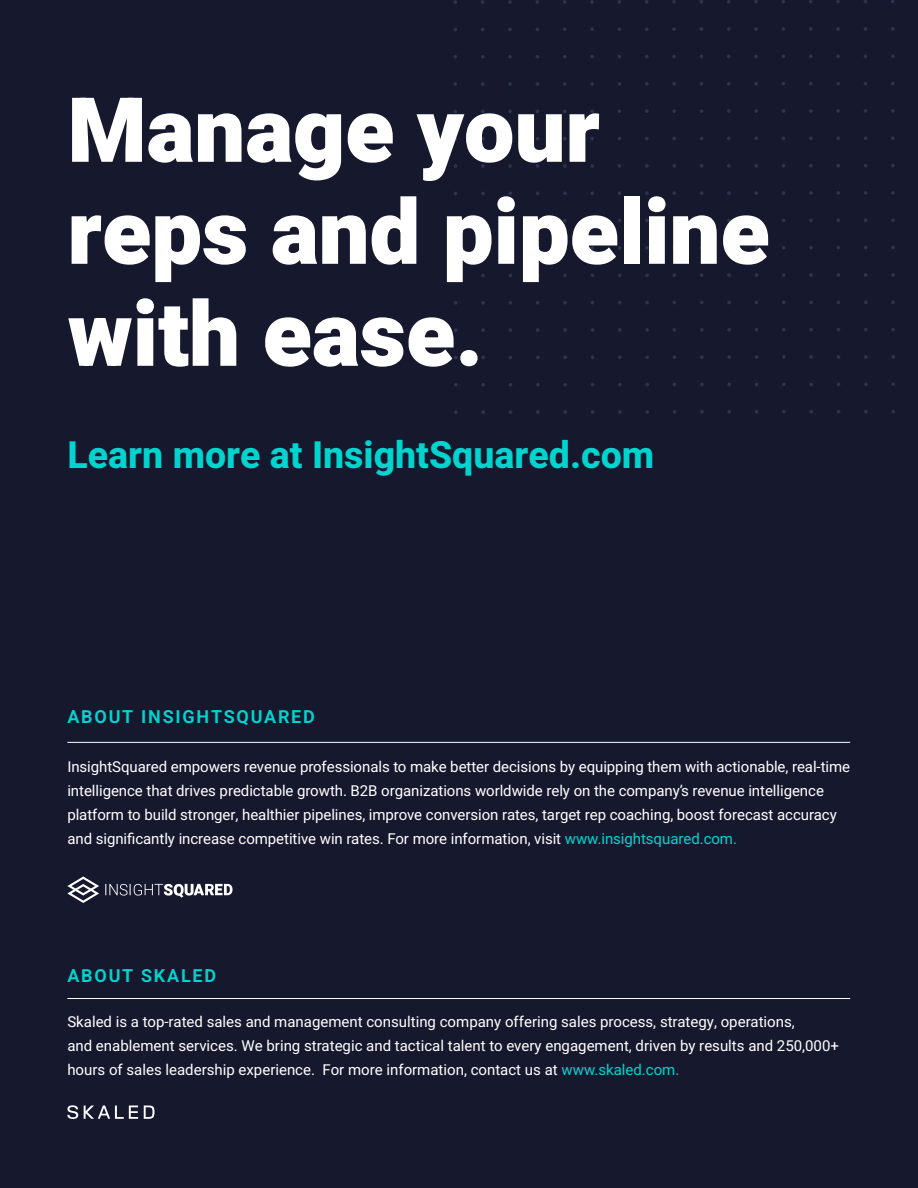
<style>
.page{position:relative;width:918px;height:1188px;background:#16192e}
.page>*{position:absolute;margin:0;border:0;box-sizing:border-box;transform-origin:0 0}
.t1{font:900 90px/102px "Heebo";color:#fff}
.t2{font:800 37.5px "Heebo";color:#01d4cf}
.t3{font:600 18px "Heebo";letter-spacing:.1em;color:#01d4cf}
.t4{font:15px/24px "Heebo";letter-spacing:-.005em;color:#fff}
.s1{color:#01d4cf}
</style>
<div class="page">
<svg style="left:67px;top:1105px;width:87px;height:14px"></svg>
<svg style="left:105px;top:884px;width:128px;height:14px"></svg>
<svg style="left:67px;top:876px;width:32px;height:27px"></svg>
<hr style="left:67px;top:742px;width:783px;height:1px;background:#fff">
<hr style="left:67px;top:998px;width:783px;height:1px;background:#fff">
<svg style="left:672px;top:0;width:4px;height:4px"></svg>
<svg style="left:590px;top:0;width:4px;height:4px"></svg>
<svg style="left:535px;top:0;width:4px;height:4px"></svg>
<svg style="left:508px;top:0;width:4px;height:4px"></svg>
<svg style="left:453px;top:0;width:4px;height:4px"></svg>
<svg style="left:754px;top:0;width:4px;height:4px"></svg>
<svg style="left:836px;top:0;width:4px;height:3px"></svg>
<svg style="left:672px;top:27px;width:4px;height:4px"></svg>
<svg style="left:645px;top:27px;width:4px;height:4px"></svg>
<svg style="left:590px;top:27px;width:4px;height:4px"></svg>
<svg style="left:727px;top:27px;width:4px;height:4px"></svg>
<svg style="left:754px;top:27px;width:4px;height:4px"></svg>
<svg style="left:782px;top:27px;width:3px;height:4px"></svg>
<svg style="left:809px;top:27px;width:4px;height:4px"></svg>
<svg style="left:836px;top:27px;width:4px;height:4px"></svg>
<svg style="left:891px;top:27px;width:4px;height:4px"></svg>
<svg style="left:672px;top:55px;width:4px;height:3px"></svg>
<svg style="left:508px;top:55px;width:4px;height:4px"></svg>
<svg style="left:481px;top:55px;width:4px;height:4px"></svg>
<svg style="left:809px;top:54px;width:4px;height:4px"></svg>
<svg style="left:836px;top:54px;width:4px;height:4px"></svg>
<svg style="left:891px;top:54px;width:4px;height:4px"></svg>
<svg style="left:672px;top:82px;width:4px;height:4px"></svg>
<svg style="left:645px;top:82px;width:4px;height:4px"></svg>
<svg style="left:590px;top:82px;width:4px;height:4px"></svg>
<svg style="left:563px;top:82px;width:4px;height:4px"></svg>
<svg style="left:536px;top:82px;width:3px;height:4px"></svg>
<svg style="left:508px;top:82px;width:4px;height:4px"></svg>
<svg style="left:481px;top:82px;width:4px;height:4px"></svg>
<svg style="left:727px;top:82px;width:4px;height:4px"></svg>
<svg style="left:754px;top:82px;width:4px;height:4px"></svg>
<svg style="left:672px;top:109px;width:4px;height:4px"></svg>
<svg style="left:645px;top:109px;width:4px;height:4px"></svg>
<svg style="left:590px;top:109px;width:4px;height:4px"></svg>
<svg style="left:563px;top:109px;width:4px;height:4px"></svg>
<svg style="left:727px;top:109px;width:4px;height:4px"></svg>
<svg style="left:754px;top:109px;width:4px;height:4px"></svg>
<svg style="left:782px;top:109px;width:3px;height:4px"></svg>
<svg style="left:809px;top:109px;width:4px;height:4px"></svg>
<svg style="left:836px;top:109px;width:4px;height:4px"></svg>
<svg style="left:864px;top:109px;width:3px;height:4px"></svg>
<svg style="left:891px;top:109px;width:4px;height:4px"></svg>
<svg style="left:508px;top:137px;width:4px;height:4px"></svg>
<svg style="left:481px;top:137px;width:4px;height:4px"></svg>
<svg style="left:809px;top:136px;width:4px;height:4px"></svg>
<svg style="left:836px;top:136px;width:4px;height:4px"></svg>
<svg style="left:891px;top:136px;width:4px;height:4px"></svg>
<svg style="left:672px;top:164px;width:4px;height:4px"></svg>
<svg style="left:645px;top:164px;width:4px;height:4px"></svg>
<svg style="left:590px;top:164px;width:4px;height:4px"></svg>
<svg style="left:563px;top:164px;width:4px;height:4px"></svg>
<svg style="left:536px;top:164px;width:3px;height:4px"></svg>
<svg style="left:508px;top:164px;width:4px;height:4px"></svg>
<svg style="left:481px;top:164px;width:4px;height:4px"></svg>
<svg style="left:727px;top:164px;width:4px;height:4px"></svg>
<svg style="left:754px;top:164px;width:4px;height:4px"></svg>
<svg style="left:891px;top:164px;width:4px;height:3px"></svg>
<svg style="left:672px;top:191px;width:4px;height:4px"></svg>
<svg style="left:645px;top:191px;width:4px;height:4px"></svg>
<svg style="left:727px;top:191px;width:4px;height:4px"></svg>
<svg style="left:754px;top:191px;width:4px;height:4px"></svg>
<svg style="left:809px;top:191px;width:4px;height:4px"></svg>
<svg style="left:836px;top:191px;width:4px;height:4px"></svg>
<svg style="left:891px;top:191px;width:4px;height:4px"></svg>
<svg style="left:645px;top:219px;width:4px;height:3px"></svg>
<svg style="left:481px;top:219px;width:4px;height:4px"></svg>
<svg style="left:727px;top:219px;width:4px;height:3px"></svg>
<svg style="left:891px;top:218px;width:4px;height:4px"></svg>
<svg style="left:645px;top:246px;width:4px;height:4px"></svg>
<svg style="left:563px;top:246px;width:4px;height:4px"></svg>
<svg style="left:508px;top:246px;width:4px;height:4px"></svg>
<svg style="left:481px;top:246px;width:4px;height:4px"></svg>
<svg style="left:700px;top:246px;width:4px;height:4px"></svg>
<svg style="left:727px;top:246px;width:4px;height:4px"></svg>
<svg style="left:891px;top:246px;width:4px;height:3px"></svg>
<svg style="left:645px;top:273px;width:4px;height:4px"></svg>
<svg style="left:481px;top:274px;width:4px;height:3px"></svg>
<svg style="left:700px;top:273px;width:4px;height:4px"></svg>
<svg style="left:727px;top:273px;width:4px;height:4px"></svg>
<svg style="left:782px;top:273px;width:4px;height:4px"></svg>
<svg style="left:809px;top:273px;width:4px;height:4px"></svg>
<svg style="left:837px;top:273px;width:3px;height:4px"></svg>
<svg style="left:864px;top:273px;width:4px;height:4px"></svg>
<svg style="left:891px;top:273px;width:4px;height:4px"></svg>
<svg style="left:563px;top:301px;width:4px;height:4px"></svg>
<svg style="left:481px;top:301px;width:4px;height:4px"></svg>
<svg style="left:454px;top:301px;width:4px;height:4px"></svg>
<svg style="left:864px;top:300px;width:4px;height:4px"></svg>
<svg style="left:891px;top:300px;width:4px;height:4px"></svg>
<svg style="left:645px;top:328px;width:4px;height:4px"></svg>
<svg style="left:618px;top:328px;width:4px;height:4px"></svg>
<svg style="left:591px;top:328px;width:3px;height:4px"></svg>
<svg style="left:563px;top:328px;width:4px;height:4px"></svg>
<svg style="left:536px;top:328px;width:4px;height:4px"></svg>
<svg style="left:481px;top:328px;width:4px;height:4px"></svg>
<svg style="left:454px;top:328px;width:4px;height:4px"></svg>
<svg style="left:700px;top:328px;width:4px;height:4px"></svg>
<svg style="left:727px;top:328px;width:4px;height:4px"></svg>
<svg style="left:782px;top:328px;width:4px;height:4px"></svg>
<svg style="left:809px;top:328px;width:4px;height:4px"></svg>
<svg style="left:645px;top:355px;width:4px;height:4px"></svg>
<svg style="left:618px;top:355px;width:4px;height:4px"></svg>
<svg style="left:700px;top:355px;width:4px;height:4px"></svg>
<svg style="left:727px;top:355px;width:4px;height:4px"></svg>
<svg style="left:755px;top:355px;width:3px;height:4px"></svg>
<svg style="left:782px;top:355px;width:4px;height:4px"></svg>
<svg style="left:809px;top:355px;width:4px;height:4px"></svg>
<svg style="left:837px;top:355px;width:3px;height:4px"></svg>
<svg style="left:864px;top:355px;width:4px;height:4px"></svg>
<svg style="left:891px;top:355px;width:4px;height:4px"></svg>
<svg style="left:563px;top:383px;width:4px;height:4px"></svg>
<svg style="left:536px;top:383px;width:4px;height:4px"></svg>
<svg style="left:481px;top:383px;width:4px;height:4px"></svg>
<svg style="left:454px;top:383px;width:4px;height:4px"></svg>
<svg style="left:864px;top:382px;width:4px;height:4px"></svg>
<svg style="left:891px;top:382px;width:4px;height:4px"></svg>
<svg style="left:645px;top:410px;width:4px;height:4px"></svg>
<svg style="left:618px;top:410px;width:4px;height:4px"></svg>
<svg style="left:591px;top:410px;width:3px;height:4px"></svg>
<svg style="left:563px;top:410px;width:4px;height:4px"></svg>
<svg style="left:536px;top:410px;width:4px;height:4px"></svg>
<svg style="left:481px;top:410px;width:4px;height:4px"></svg>
<svg style="left:454px;top:410px;width:4px;height:4px"></svg>
<svg style="left:700px;top:410px;width:4px;height:4px"></svg>
<svg style="left:727px;top:410px;width:4px;height:4px"></svg>
<svg style="left:782px;top:410px;width:4px;height:4px"></svg>
<p class="t1" style="left:68px;top:79px;width:704px">Manage your reps and pipeline with ease.</p>
<p class="t2" style="left:68px;top:429px;width:588px">Learn more at InsightSquared.com</p>
<p class="t3" style="left:67px;top:704px;width:249px">ABOUT INSIGHTSQUARED</p>
<p class="t4" style="left:67px;top:755px;width:784px">InsightSquared empowers revenue professionals to make better decisions by equipping them with actionable, real-time intelligence that drives predictable growth. B2B organizations worldwide rely on the company’s revenue intelligence platform to build stronger, healthier pipelines, improve conversion rates, target rep coaching, boost forecast accuracy and significantly increase competitive win rates. For more information, visit <span class="s1">www.insightsquared.com.</span></p>
<p class="t3" style="left:67px;top:963px;width:150px">ABOUT SKALED</p>
<p class="t4" style="left:67px;top:1010px;width:773px">Skaled is a top-rated sales and management consulting company offering sales process, strategy, operations,<br>and enablement services. We bring strategic and tactical talent to every engagement, driven by results and 250,000+ hours of sales leadership experience. For more information, contact us at <span class="s1">www.skaled.com.</span></p>
</div>
